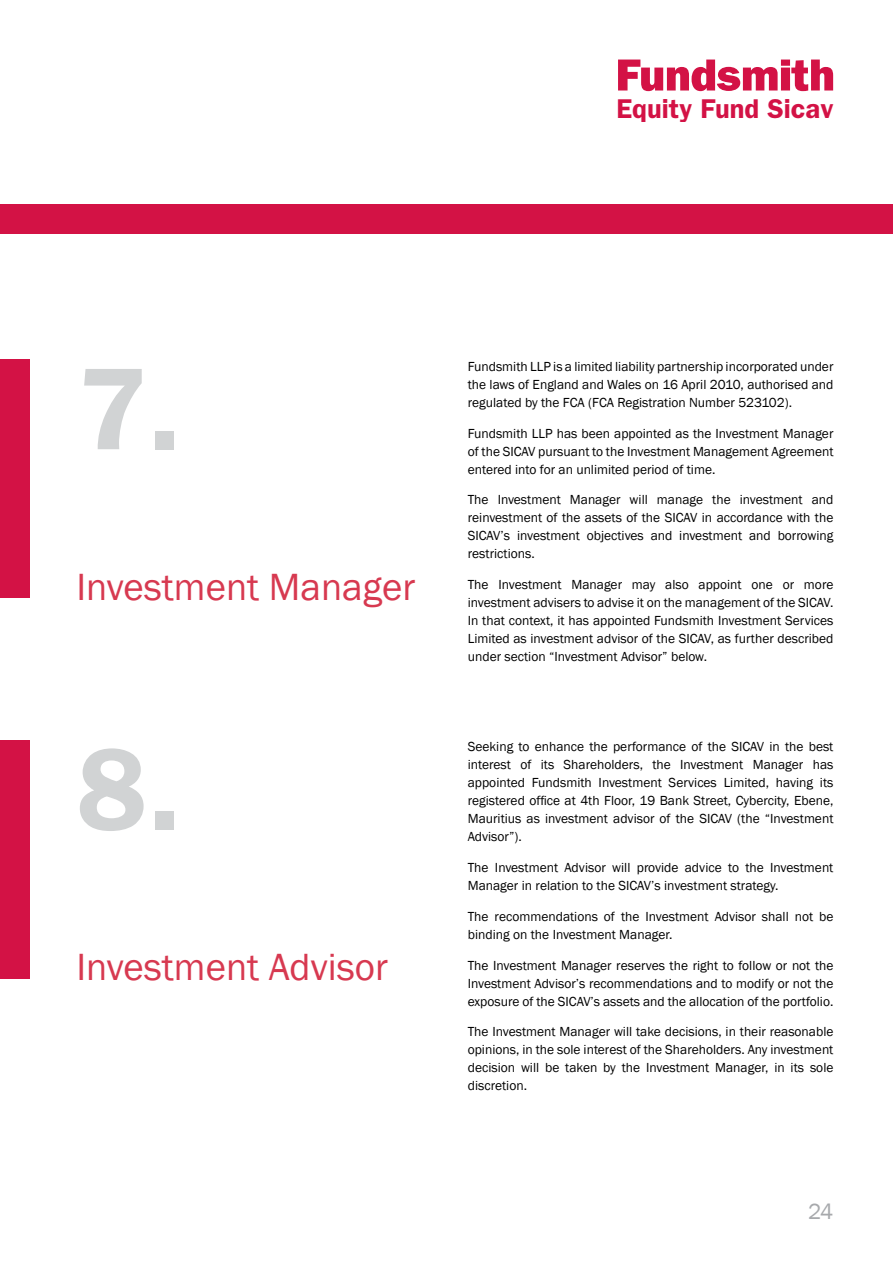
<style>
.page{position:relative;width:893px;height:1263px;background:#fff}
.page>*{position:absolute;margin:0;border:0;box-sizing:border-box;transform-origin:0 0}
.t1{font:600 117px "Franklin Gothic";color:#d1d3d4}
.t2{font:39px "Franklin Gothic";color:#d73950}
.t3{font:600 27.3px "Franklin Gothic";color:#d31245}
.t4{font:22.5px "Franklin Gothic";color:#a7a9ac}
.t5{font:13.5px/18px "Franklin Gothic";color:#000;text-align:justify}
</style>
<div class="page">
<div style="left:0;top:204px;width:893px;height:30px;background:#d31245"></div>
<svg style="left:618px;top:60px;width:215px;height:31px"></svg>
<div style="left:0;top:359px;width:30px;height:238px;background:#d31245"></div>
<div style="left:0;top:740px;width:30px;height:238px;background:#d31245"></div>
<h3 class="t3" style="left:616px;top:92px;width:218px">Equity Fund Sicav</h3>
<h1 class="t1" style="left:77px;top:340px;width:107px">7.</h1>
<h2 class="t2" style="left:77px;top:562px;width:340px">Investment Manager</h2>
<h1 class="t1" style="left:77px;top:720px;width:107px">8.</h1>
<h2 class="t2" style="left:77px;top:943px;width:313px">Investment Advisor</h2>
<p class="t5" style="left:468px;top:358px;width:367px">Fundsmith LLP is a limited liability partnership incorporated under the laws of England and Wales on 16 April 2010, authorised and regulated by the FCA (FCA Registration Number 523102).</p>
<p class="t5" style="left:468px;top:424px;width:367px">Fundsmith LLP has been appointed as the Investment Manager of the SICAV pursuant to the Investment Management Agreement entered into for an unlimited period of time.</p>
<p class="t5" style="left:468px;top:491px;width:367px">The Investment Manager will manage the investment and reinvestment of the assets of the SICAV in accordance with the SICAV’s investment objectives and investment and borrowing restrictions.</p>
<p class="t5" style="left:468px;top:576px;width:367px">The Investment Manager may also appoint one or more investment advisers to advise it on the management of the SICAV.<br>In that context, it has appointed Fundsmith Investment Services Limited as investment advisor of the SICAV, as further described under section “Investment Advisor” below.</p>
<p class="t5" style="left:468px;top:738px;width:367px">Seeking to enhance the performance of the SICAV in the best interest of its Shareholders, the Investment Manager has appointed Fundsmith Investment Services Limited, having its registered office at 4th Floor, 19 Bank Street, Cybercity, Ebene, Mauritius as investment advisor of the SICAV (the “Investment Advisor”).</p>
<p class="t5" style="left:468px;top:859px;width:367px">The Investment Advisor will provide advice to the Investment<br>Manager in relation to the SICAV’s investment strategy.</p>
<p class="t5" style="left:468px;top:908px;width:367px">The recommendations of the Investment Advisor shall not be binding on the Investment Manager.</p>
<p class="t5" style="left:468px;top:956px;width:367px">The Investment Manager reserves the right to follow or not the Investment Advisor’s recommendations and to modify or not the exposure of the SICAV’s assets and the allocation of the portfolio.</p>
<p class="t5" style="left:468px;top:1023px;width:367px">The Investment Manager will take decisions, in their reasonable opinions, in the sole interest of the Shareholders. Any investment decision will be taken by the Investment Manager, in its sole discretion.</p>
<h3 class="t4" style="left:808px;top:1198px;width:27px">24</h3>
</div>
